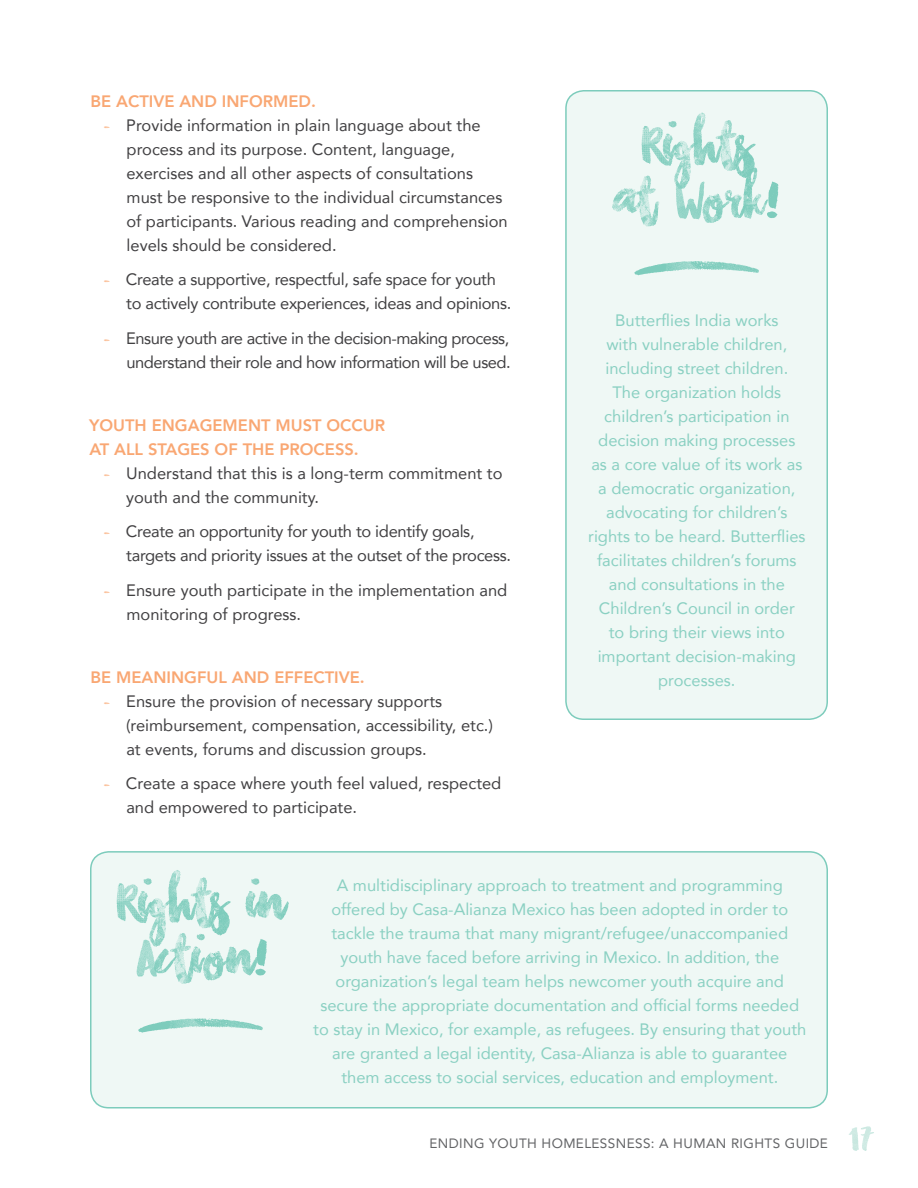
<style>
.page{position:relative;width:918px;height:1188px;background:#fff}
.page>*{position:absolute;margin:0;border:0;box-sizing:border-box;transform-origin:0 0}
.t1{font:72px/55.5px "Chasing Embers Two";color:#7dccbc;text-align:center}
.t2{font:54px "Chasing Embers One";color:#bee3da}
.t3{font:16.5px/24px "Avenir";color:#8ad0c2;text-align:center}
.t4{font:16.5px/24px "Avenir";color:#414042}
.t5{font:16.5px/24px "Avenir";letter-spacing:-.02em;color:#414042}
.t6{font:16.5px/24px "Avenir";letter-spacing:-.03em;color:#414042;text-align:right}
.t7{font:800 16.5px/24px "Avenir";color:#f9a773}
.t8{font:13.5px "Avenir";letter-spacing:.03em;color:#636466}
.s1{font-family:"Chasing Embers One";color:#faaf7e}
</style>
<div class="page">
<div style="left:566px;top:91px;width:261px;height:628px;background:#eff8f5;border-radius:18px"></div>
<div style="left:565px;top:90px;width:263px;height:630px;border:2px solid #7dccbc;border-radius:18px"></div>
<div style="left:91px;top:852px;width:736px;height:256px;background:#eff8f5;border-radius:18px"></div>
<div style="left:90px;top:851px;width:738px;height:257px;border:2px solid #7dccbc;border-radius:18px"></div>
<p class="t7" style="left:90px;top:89px;width:227px">BE ACTIVE AND INFORMED.</p>
<p class="t4" style="left:126px;top:112px;width:383px;text-indent:-23px"><span class="s1">-</span> Provide information in plain language about the process and its purpose. Content, language, exercises and all other aspects of consultations must be responsive to the individual circumstances of participants. Various reading and comprehension levels should be considered.</p>
<p class="t5" style="left:126px;top:267px;width:387px;text-indent:-23px"><span class="s1">-</span> Create a supportive, respectful, safe space for youth to actively contribute experiences, ideas and opinions.</p>
<p class="t6" style="left:104px;top:325px;width:408px"><span class="s1">-</span> Ensure youth are active in the decision-making process, understand their role and how information will be used.</p>
<p class="t7" style="left:89px;top:413px;width:298px">YOUTH ENGAGEMENT MUST OCCUR<br>AT ALL STAGES OF THE PROCESS.</p>
<p class="t4" style="left:126px;top:460px;width:378px;text-indent:-22px"><span class="s1">-</span> Understand that this is a long-term commitment to youth and the community.</p>
<p class="t5" style="left:126px;top:519px;width:386px;text-indent:-23px"><span class="s1">-</span> Create an opportunity for youth to identify goals, targets and priority issues at the outset of the process.</p>
<p class="t4" style="left:127px;top:577px;width:382px;text-indent:-23px"><span class="s1">-</span> Ensure youth participate in the implementation and monitoring of progress.</p>
<p class="t7" style="left:90px;top:665px;width:276px">BE MEANINGFUL AND EFFECTIVE.</p>
<p class="t4" style="left:126px;top:688px;width:369px;text-indent:-22px"><span class="s1">-</span> Ensure the provision of necessary supports (reimbursement, compensation, accessibility, etc.) at events, forums and discussion groups.</p>
<p class="t4" style="left:126px;top:771px;width:377px;text-indent:-23px"><span class="s1">-</span> Create a space where youth feel valued, respected and empowered to participate.</p>
<h1 class="t1" style="left:615px;top:110px;width:167px">Rights at Work! _</h1>
<p class="t3" style="left:588px;top:307px;width:219px">Butterflies India works<br>with vulnerable children, including street children.<br>The organization holds children’s participation in decision making processes<br>as a core value of its work as a democratic organization, advocating for children’s rights to be heard. Butterflies facilitates children’s forums and consultations in the<br>Children’s Council in order<br>to bring their views into important decision-making processes.</p>
<h1 class="t1" style="left:115px;top:867px;width:173px;text-align:left">Rights in<br>Action! _</h1>
<p class="t3" style="left:313px;top:873px;width:495px">A multidisciplinary approach to treatment and programming offered by Casa-Alianza Mexico has been adopted in order to tackle the trauma that many migrant/refugee/unaccompanied youth have faced before arriving in Mexico. In addition, the organization’s legal team helps newcomer youth acquire and secure the appropriate documentation and official forms needed to stay in Mexico, for example, as refugees. By ensuring that youth are granted a legal identity, Casa-Alianza is able to guarantee them access to social services, education and employment.</p>
<p class="t8" style="left:429px;top:1132px;width:400px">ENDING YOUTH HOMELESSNESS: A HUMAN RIGHTS GUIDE</p>
<h2 class="t2" style="left:851px;top:1113px;width:23px">17</h2>
</div>
